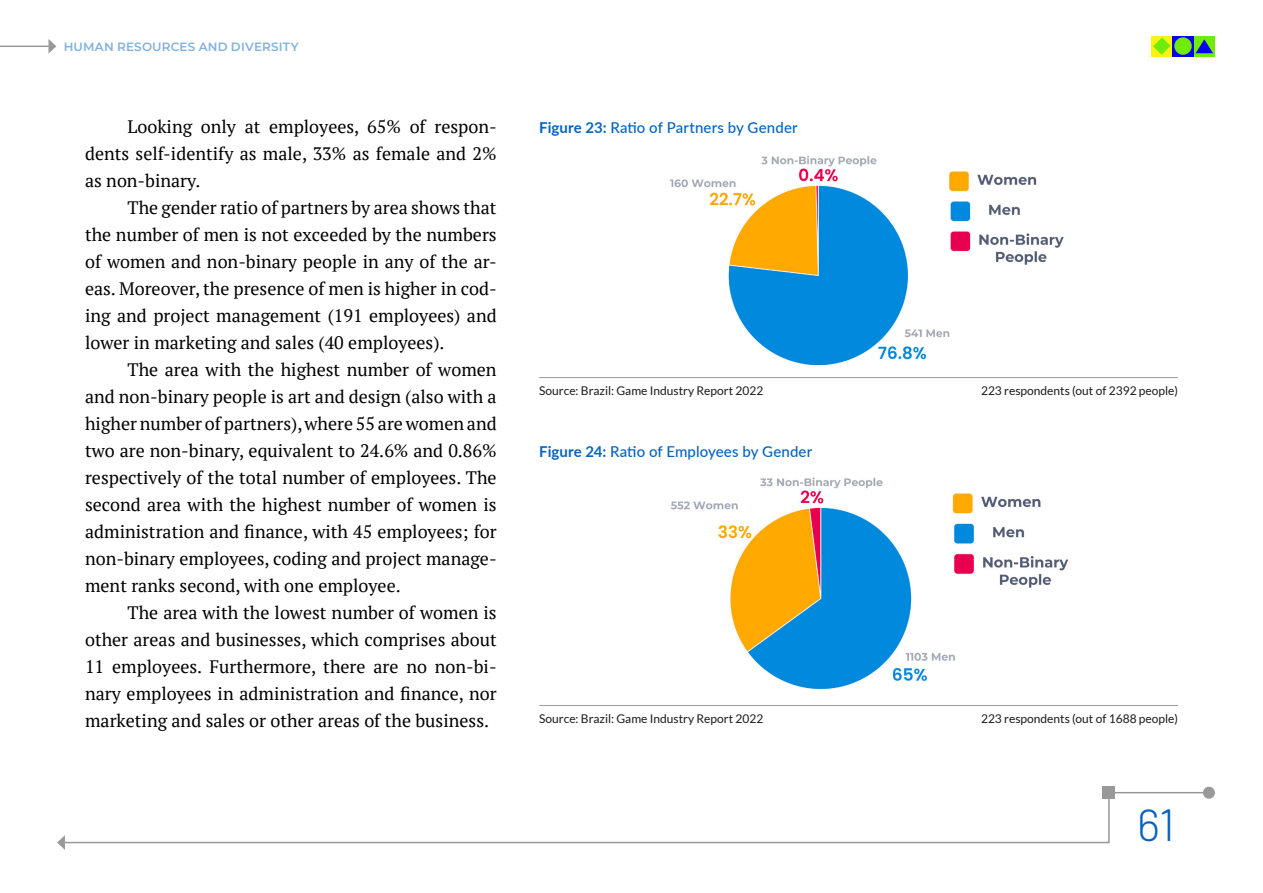
<style>
.page{position:relative;width:1263px;height:893px;background:#fff}
.page>*{position:absolute;margin:0;border:0;box-sizing:border-box;transform-origin:0 0}
.t1{font:300 45px "Barlow";color:#0563c1}
.t2{font:18px/27px "PT Serif";color:#000;text-align:justify}
.FIGURAS{font:500 15px "Lato";letter-spacing:.01em;color:#0563c1}
.Fonte{font:12px "Lato";color:#1a1a1a}
.t3{font:600 12px "Montserrat";letter-spacing:.015em;color:#82b1e0}
.s1{font-weight:700}
</style>
<div class="page">
<hr style="left:539px;top:377px;width:639px;height:1px;background:#999">
<hr style="left:539px;top:705px;width:639px;height:1px;background:#999">
<img style="left:670px;top:155px;width:394px;height:211px">
<img style="left:670px;top:477px;width:399px;height:212px">
<svg style="left:65px;top:791px;width:1045px;height:53px"></svg>
<svg style="left:57px;top:835px;width:8px;height:15px"></svg>
<div style="left:1103px;top:787px;width:12px;height:12px;background:#999"></div>
<hr style="left:1108px;top:792px;width:101px;height:1px;background:#999">
<div style="left:1203px;top:787px;width:12px;height:12px;background:#999;border-radius:50%"></div>
<div style="left:1151px;top:36px;width:21px;height:21px;background:#fbf40e"></div>
<svg style="left:1194px;top:36px;width:21px;height:21px"></svg>
<div style="left:1172px;top:36px;width:22px;height:21px;background:#0200f9"></div>
<svg style="left:1153px;top:37px;width:17px;height:18px"></svg>
<div style="left:1174px;top:37px;width:18px;height:18px;background:#71eb0a;border-radius:50%"></div>
<svg style="left:1195px;top:39px;width:18px;height:14px"></svg>
<hr style="left:0;top:46px;width:49px;height:1px;background:#999">
<svg style="left:48px;top:39px;width:8px;height:15px"></svg>
<p class="t3" style="left:64px;top:39px;width:236px">HUMAN RESOURCES AND DIVERSITY</p>
<p class="t2" style="left:85px;top:113px;width:413px;text-indent:43px">Looking only at employees, 65% of respon&shy;dents self-identify as male, 33% as female and 2% as non-binary.</p>
<p class="t2" style="left:85px;top:194px;width:413px;text-indent:43px">The gender ratio of partners by area shows that the number of men is not exceeded by the numbers of women and non-binary people in any of the ar&shy;eas. Moreover, the presence of men is higher in cod&shy;ing and project management (191 employees) and lower in marketing and sales (40 employees).</p>
<p class="t2" style="left:85px;top:356px;width:413px;text-indent:43px">The area with the highest number of women and non-binary people is art and design (also with a higher number of partners), where 55 are women and two are non-binary, equivalent to 24.6% and 0.86% respectively of the total number of employees. The second area with the highest number of women is administration and finance, with 45 employees; for non-binary employees, coding and project manage&shy;ment ranks second, with one employee.</p>
<p class="t2" style="left:85px;top:599px;width:413px;text-indent:43px">The area with the lowest number of women is other areas and businesses, which comprises about 11 employees. Furthermore, there are no non-bi&shy;nary employees in administration and finance, nor marketing and sales or other areas of the business.</p>
<p class="FIGURAS" style="left:539px;top:117px;width:260px"><span class="s1">Figure 23:</span> Ratio of Partners by Gender</p>
<p class="Fonte" style="left:539px;top:384px;width:226px">Source: Brazil: Game Industry Report 2022</p>
<p class="Fonte" style="left:981px;top:384px;width:198px">223 respondents (out of 2392 people)</p>
<p class="FIGURAS" style="left:539px;top:441px;width:274px"><span class="s1">Figure 24:</span> Ratio of Employees by Gender</p>
<p class="Fonte" style="left:539px;top:712px;width:226px">Source: Brazil: Game Industry Report 2022</p>
<p class="Fonte" style="left:981px;top:712px;width:198px">223 respondents (out of 1688 people)</p>
<h1 class="t1" style="left:1137px;top:793px;width:39px">61</h1>
</div>
